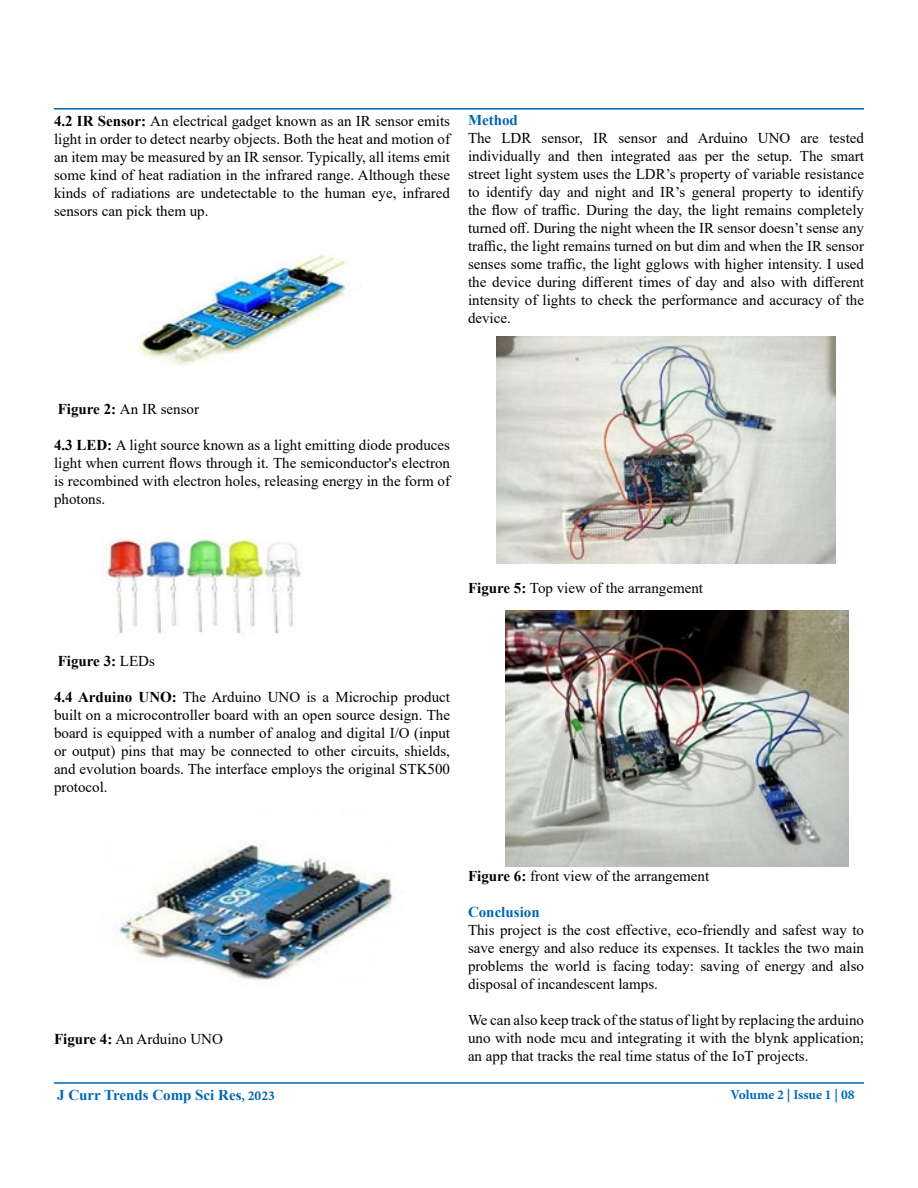
<style>
.page{position:relative;width:918px;height:1188px;background:#fff}
.page>*{position:absolute;margin:0;border:0;box-sizing:border-box;transform-origin:0 0}
.t1{font:15px/18px "Times New Roman";color:#000;text-align:justify}
.t2{font:700 15px "Times New Roman";color:#0066b3}
.t3{font:700 15px "Times New Roman";color:#000}
.t4{font:700 13.5px "Minion Pro";color:#0066b3}
.s1{font-weight:700}
.s2{font-weight:400}
.s3{font-family:"Minion Pro";font-size:13.5px}
</style>
<div class="page">
<hr style="left:54px;top:108px;width:810px;height:2px;background:#0066b3">
<hr style="left:54px;top:1082px;width:810px;height:2px;background:#0066b3">
<img style="left:138px;top:253px;width:212px;height:112px">
<img style="left:103px;top:539px;width:198px;height:95px">
<img style="left:117px;top:844px;width:277px;height:137px">
<img style="left:497px;top:337px;width:338px;height:226px">
<img style="left:506px;top:610px;width:342px;height:256px">
<p class="t1" style="left:54px;top:111px;width:398px"><span class="s1">4.2 IR Sensor:</span> An electrical gadget known as an IR sensor emits light in order to detect nearby objects. Both the heat and motion of an item may be measured by an IR sensor. Typically, all items emit some kind of heat radiation in the infrared range. Although these kinds of radiations are undetectable to the human eye, infrared sensors can pick them up.</p>
<p class="t2" style="left:468px;top:110px;width:51px">Method</p>
<p class="t1" style="left:468px;top:129px;width:398px">The LDR sensor, IR sensor and Arduino UNO are tested individually and then integrated aas per the setup. The smart street light system uses the LDR’s property of variable resistance to identify day and night and IR’s general property to identify the flow of traffic. During the day, the light remains completely turned off. During the night wheen the IR sensor doesn’t sense any traffic, the light remains turned on but dim and when the IR sensor senses some traffic, the light gglows with higher intensity. I used the device during different times of day and also with different intensity of lights to check the performance and accuracy of the device.</p>
<p class="t1" style="left:58px;top:399px;width:143px"><span class="s1">Figure 2:</span> An IR sensor</p>
<p class="t1" style="left:54px;top:435px;width:398px"><span class="s1">4.3 LED:</span> A light source known as a light emitting diode produces light when current flows through it. The semiconductor's electron is recombined with electron holes, releasing energy in the form of photons.</p>
<p class="t1" style="left:468px;top:579px;width:237px"><span class="s1">Figure 5:</span> Top view of the arrangement</p>
<p class="t3" style="left:58px;top:650px;width:99px">Figure 3: <span class="s2">LEDs</span></p>
<p class="t1" style="left:54px;top:687px;width:398px"><span class="s1">4.4 Arduino UNO:</span> The Arduino UNO is a Microchip product built on a microcontroller board with an open source design. The board is equipped with a number of analog and digital I/O (input or output) pins that may be connected to other circuits, shields, and evolution boards. The interface employs the original STK500 protocol.</p>
<p class="t1" style="left:54px;top:1029px;width:170px"><span class="s1">Figure 4:</span> An Arduino UNO</p>
<p class="t1" style="left:468px;top:867px;width:243px"><span class="s1">Figure 6:</span> front view of the arrangement</p>
<p class="t2" style="left:468px;top:902px;width:73px">Conclusion</p>
<p class="t1" style="left:468px;top:921px;width:398px">This project is the cost effective, eco-friendly and safest way to save energy and also reduce its expenses. It tackles the two main problems the world is facing today: saving of energy and also disposal of incandescent lamps.</p>
<p class="t1" style="left:468px;top:1011px;width:398px">We can also keep track of the status of light by replacing the arduino uno with node mcu and integrating it with the blynk application; an app that tracks the real time status of the IoT projects.</p>
<p class="t2" style="left:57px;top:1084px;width:219px">J Curr Trends Comp Sci Res<span class="s3">, 2023</span></p>
<p class="t4" style="left:730px;top:1085px;width:126px">Volume 2 | Issue 1 | 08</p>
</div>
